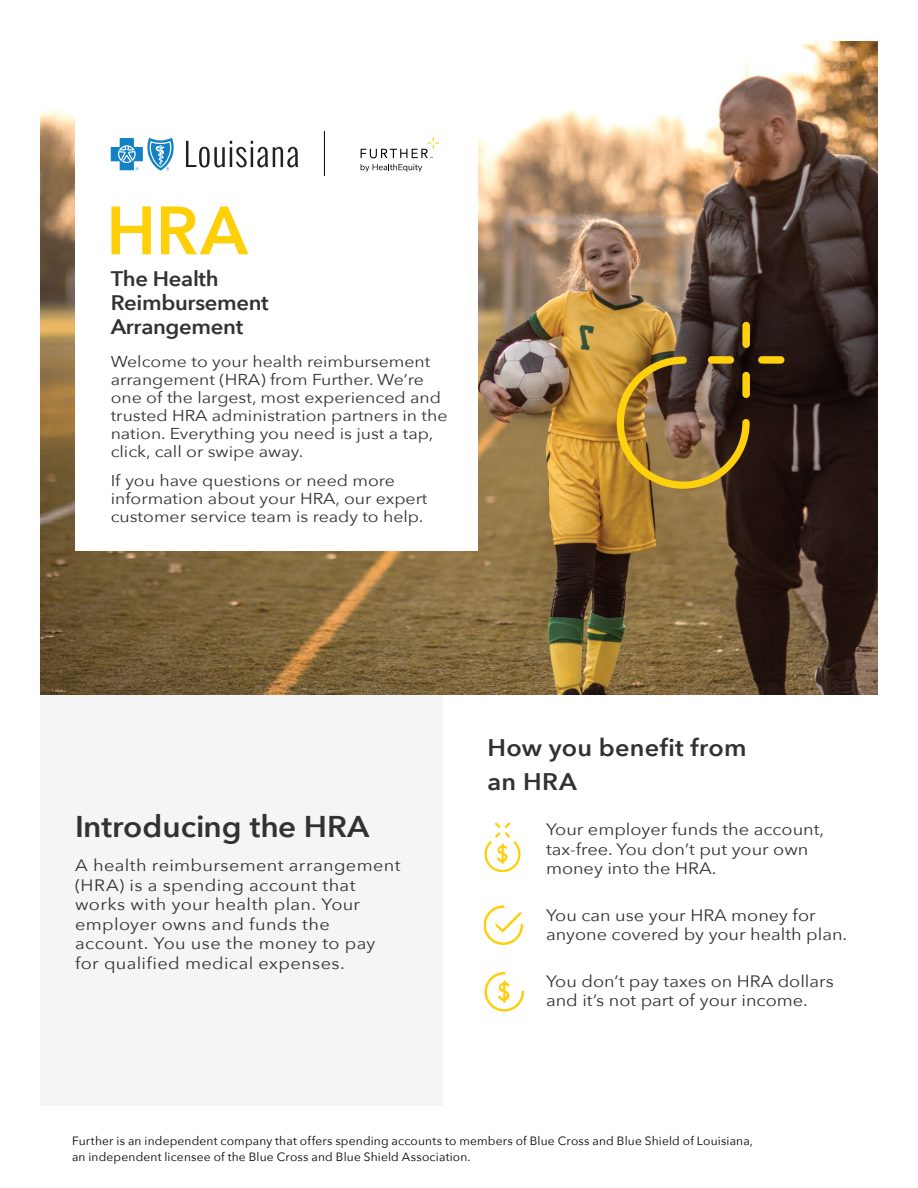
<style>
.page{position:relative;width:918px;height:1188px;background:#fff}
.page>*{position:absolute;margin:0;border:0;box-sizing:border-box;transform-origin:0 0}
.t1{font:600 67.5px "Avenir Next";color:#ffcf07}
.t2{font:600 30px "Avenir Next";color:#323232;scale:1.05 1}
.t3{font:600 24px/34.5px "Avenir Next";letter-spacing:.01em;color:#323232;scale:1.05 1}
.t4{font:600 21px/24px "Avenir Next";letter-spacing:-.015em;color:#323232;scale:1.05 1}
.t5{font:16.5px/19.5px "Avenir Next";color:#323232;scale:1.1 1}
.t6{font:16.5px/19.5px "Avenir Next";letter-spacing:.02em;color:#323232;scale:1.1 1}
.t7{font:15.75px/18px "Avenir Next";color:#323232;scale:1.12 1}
.t8{font:12px/16.5px "Avenir Next";letter-spacing:.015em;color:#000}
</style>
<div class="page">
<div style="left:40px;top:626px;width:403px;height:480px;background:#f5f5f5"></div>
<img style="left:40px;top:41px;width:838px;height:653px">
<svg style="left:484px;top:905px;width:38px;height:40px"></svg>
<svg style="left:484px;top:823px;width:36px;height:49px"></svg>
<svg style="left:484px;top:972px;width:40px;height:40px"></svg>
<div style="left:758px;top:356px;width:26px;height:8px;background:#ffd00d;border-radius:4px"></div>
<svg style="left:708px;top:356px;width:26px;height:8px"></svg>
<div style="left:742px;top:322px;width:8px;height:26px;background:#ffd00d;border-radius:4px"></div>
<img style="left:617px;top:357px;width:133px;height:132px">
<div style="left:75px;top:71px;width:402px;height:480px;background:#fff"></div>
<hr style="left:324px;top:131px;width:1px;height:45px;background:#000">
<svg style="left:186px;top:141px;width:112px;height:27px"></svg>
<svg style="left:111px;top:138px;width:63px;height:33px"></svg>
<svg style="left:361px;top:164px;width:61px;height:8px"></svg>
<svg style="left:361px;top:137px;width:78px;height:21px"></svg>
<h1 class="t1" style="left:106px;top:173px;width:143px">HRA</h1>
<h3 class="t4" style="left:111px;top:266px;width:152px">The Health<br>Reimbursement<br>Arrangement</h3>
<p class="t7" style="left:111px;top:352px;width:302px">Welcome to your health reimbursement arrangement (HRA) from Further. We’re one of the largest, most experienced and trusted HRA administration partners in the nation. Everything you need is just a tap, click, call or swipe away.</p>
<p class="t7" style="left:111px;top:471px;width:284px">If you have questions or need more information about your HRA, our expert customer service team is ready to help.</p>
<h3 class="t3" style="left:488px;top:730px;width:248px">How you benefit from an HRA</h3>
<h2 class="t2" style="left:75px;top:801px;width:282px">Introducing the HRA</h2>
<p class="t5" style="left:546px;top:819px;width:254px">Your employer funds the account, tax-free. You don’t put your own money into the HRA.</p>
<p class="t5" style="left:546px;top:905px;width:275px">You can use your HRA money for anyone covered by your health plan.</p>
<p class="t5" style="left:546px;top:971px;width:263px">You don’t pay taxes on HRA dollars and it’s not part of your income.</p>
<p class="t6" style="left:75px;top:855px;width:297px">A health reimbursement arrangement (HRA) is a spending account that works with your health plan. Your employer owns and funds the account. You use the money to pay for qualified medical expenses.</p>
<p class="t8" style="left:72px;top:1132px;width:683px">Further is an independent company that offers spending accounts to members of Blue Cross and Blue Shield of Louisiana, an independent licensee of the Blue Cross and Blue Shield Association.</p>
</div>
